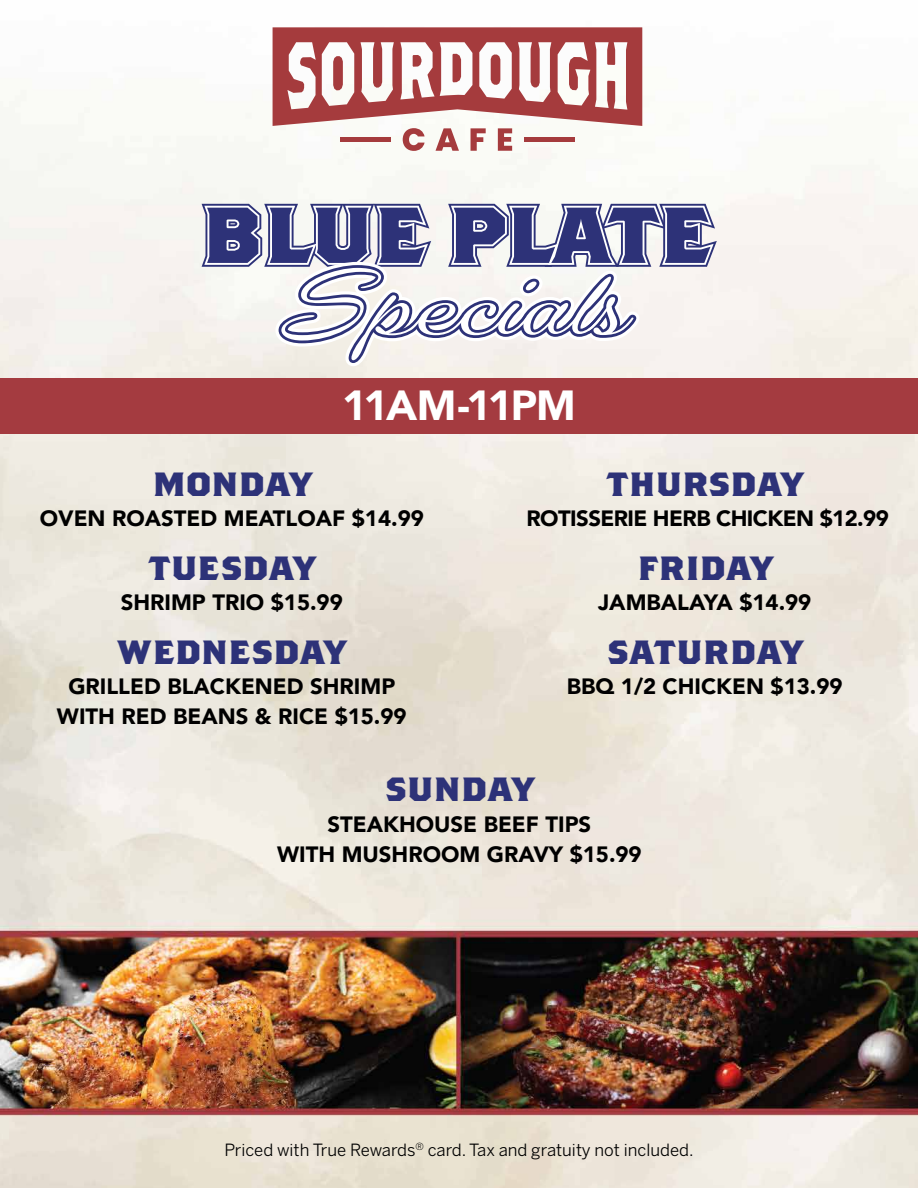
<style>
.page{position:relative;width:918px;height:1188px;background:#fff}
.page>*{position:absolute;margin:0;border:0;box-sizing:border-box;transform-origin:0 0}
.t1{font:700 86.85px "Gautreaux";color:#fff;scale:1.15 1}
.t2{font:700 78.9px "Brothers";color:#2d3278;scale:1.15 1}
.t3{font:900 42px "Avenir";letter-spacing:-.05em;color:#fff}
.t4{font:700 33.6px "Brothers OT";letter-spacing:.01em;color:#2d3278;scale:1.15 1}
.t5{font:900 22.2px/30.3px "Avenir";color:#000;text-align:center}
.t6{font:900 22.2px "Avenir";letter-spacing:-.025em;color:#000}
.t7{font:16.8px "Benton Sans";color:#000}
</style>
<div class="page">
<img style="left:0;top:27px;width:918px;height:1161px">
<svg style="left:273px;top:27px;width:369px;height:124px"></svg>
<div style="left:524px;top:137px;width:51px;height:5px;background:#a53b3d"></div>
<div style="left:340px;top:137px;width:51px;height:5px;background:#a53b3d"></div>
<svg style="left:202px;top:204px;width:515px;height:162px"></svg>
<div style="left:0;top:378px;width:918px;height:55px;background:#a43b40"></div>
<p class="t2" style="left:201px;top:186px;width:445px">BLUE PLATE</p>
<p class="t1" style="left:268px;top:252px;width:309px">Specials</p>
<p class="t3" style="left:342px;top:369px;width:235px">11AM-11PM</p>
<p class="t4" style="left:153px;top:469px;width:139px">MONDAY</p>
<p class="t5" style="left:40px;top:502px;width:386px">OVEN ROASTED MEATLOAF $14.99</p>
<p class="t4" style="left:149px;top:553px;width:146px">TUESDAY</p>
<p class="t5" style="left:121px;top:587px;width:224px">SHRIMP TRIO $15.99</p>
<p class="t4" style="left:118px;top:637px;width:200px">WEDNESDAY</p>
<p class="t5" style="left:68px;top:671px;width:328px">GRILLED BLACKENED SHRIMP</p>
<p class="t5" style="left:57px;top:701px;width:351px">WITH RED BEANS &amp; RICE $15.99</p>
<p class="t4" style="left:607px;top:469px;width:172px">THURSDAY</p>
<p class="t6" style="left:527px;top:499px;width:364px">ROTISSERIE HERB CHICKEN $12.99</p>
<p class="t4" style="left:638px;top:553px;width:119px">FRIDAY</p>
<p class="t5" style="left:598px;top:587px;width:215px">JAMBALAYA $14.99</p>
<p class="t4" style="left:607px;top:637px;width:171px">SATURDAY</p>
<p class="t5" style="left:567px;top:671px;width:277px">BBQ 1/2 CHICKEN $13.99</p>
<p class="t4" style="left:385px;top:774px;width:130px">SUNDAY</p>
<p class="t5" style="left:277px;top:808px;width:366px">STEAKHOUSE BEEF TIPS<br>WITH MUSHROOM GRAVY $15.99</p>
<p class="t7" style="left:224px;top:1140px;width:471px">Priced with True Rewards<sup>®</sup> card. Tax and gratuity not included.</p>
</div>
